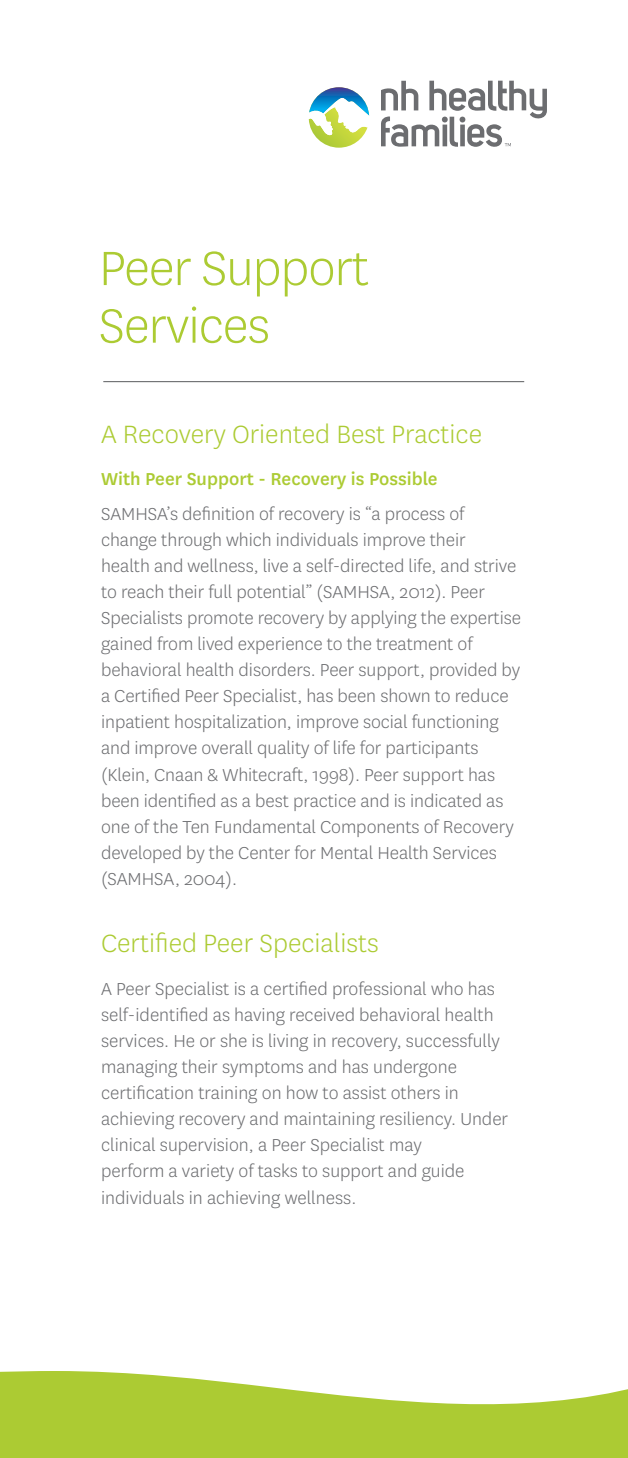
<style>
.page{position:relative;width:628px;height:1458px;background:#fff}
.page>*{position:absolute;margin:0;border:0;box-sizing:border-box;transform-origin:0 0}
.Headline1{font:300 56.25px/57.6px "Centene Sans";letter-spacing:-.02em;color:#accb33}
.subhead{font:300 29.25px "National";color:#accb33}
.body_text{font:300 20.25px/26.1px "National";letter-spacing:-.005em;color:#6c6d70}
.subhead_body_text1{font:500 20.25px "Centene Sans";color:#accb33}
</style>
<div class="page">
<svg style="left:0;top:1371px;width:628px;height:87px;fill:#accb33"></svg>
<svg style="left:381px;top:81px;width:166px;height:66px"></svg>
<svg style="left:309px;top:87px;width:60px;height:61px"></svg>
<hr style="left:103px;top:381px;width:421px;height:1px;background:#6c6d70">
<p class="Headline1" style="left:99px;top:237px;width:272px">Peer Support<br>Services</p>
<p class="subhead" style="left:101px;top:416px;width:382px">A Recovery Oriented Best Practice</p>
<p class="subhead_body_text1" style="left:101px;top:465px;width:338px">With Peer Support - Recovery is Possible</p>
<p class="body_text" style="left:101px;top:500px;width:421px">SAMHSA’s definition of recovery is “a process of change through which individuals improve their<br>health and wellness, live a self-directed life, and strive to reach their full potential” (SAMHSA, 2012). Peer Specialists promote recovery by applying the expertise gained from lived experience to the treatment of behavioral health disorders. Peer support, provided by a Certified Peer Specialist, has been shown to reduce inpatient hospitalization, improve social functioning and improve overall quality of life for participants (Klein, Cnaan &amp; Whitecraft, 1998). Peer support has been identified as a best practice and is indicated as one of the Ten Fundamental Components of Recovery developed by the Center for Mental Health Services (SAMHSA, 2004).</p>
<p class="subhead" style="left:101px;top:925px;width:279px">Certified Peer Specialists</p>
<p class="body_text" style="left:101px;top:975px;width:409px">A Peer Specialist is a certified professional who has self-identified as having received behavioral health services. He or she is living in recovery, successfully managing their symptoms and has undergone certification training on how to assist others in achieving recovery and maintaining resiliency. Under clinical supervision, a Peer Specialist may<br>perform a variety of tasks to support and guide individuals in achieving wellness.</p>
</div>
